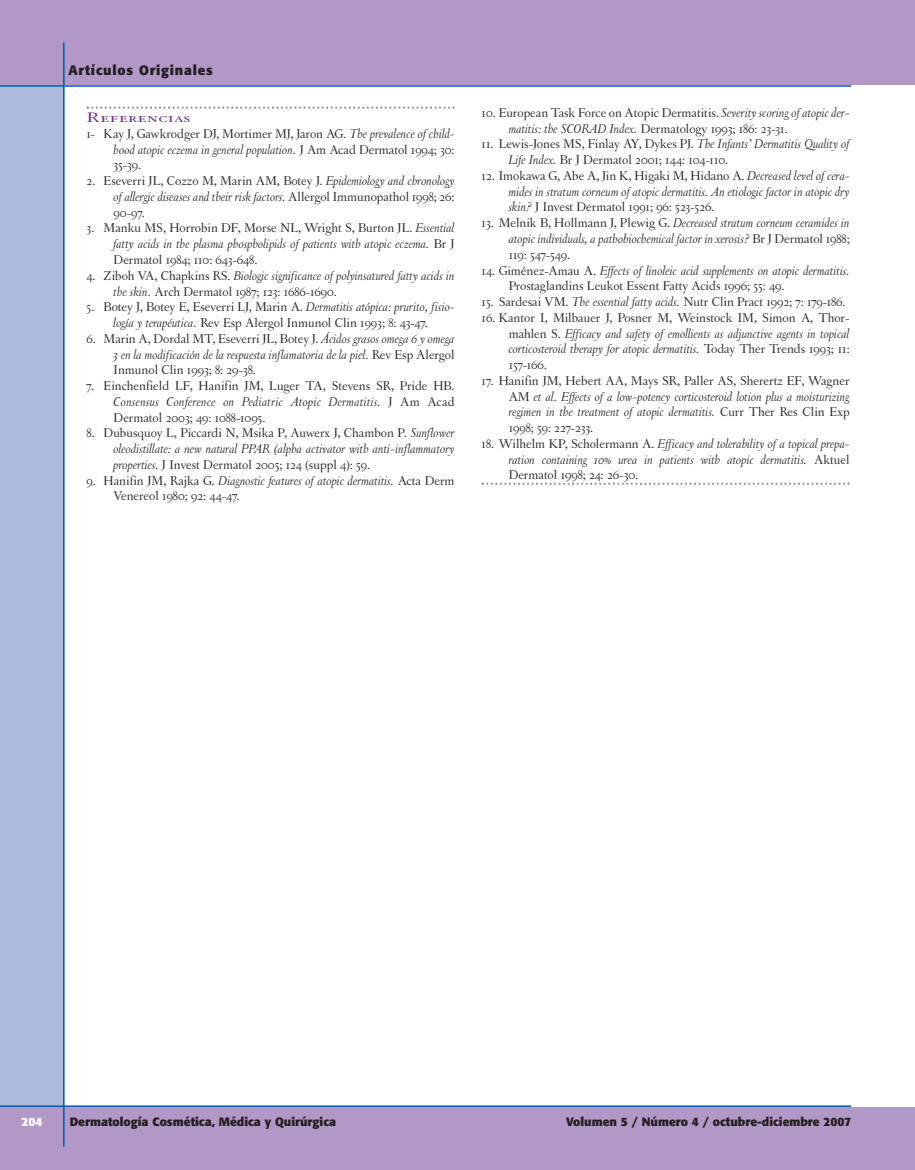
<style>
.page{position:relative;width:915px;height:1170px;background:#fff}
.page>*{position:absolute;margin:0;border:0;box-sizing:border-box;transform-origin:0 0}
.t1{font:15px "Granjon SC";color:#6a288a;scale:1.4 1}
.t2{font:italic 13.5px/15.8px "Letras Oldstyle";color:#231f20;text-align:justify}
.t3{font:13.5px/15.8px "Letras Oldstyle";color:#231f20;text-align:justify}
.t4{font:700 13.5px "Formata";letter-spacing:.06em;color:#231f20}
.t5{font:700 12px "Formata";color:#231f20}
.t6{font:700 12px "Formata";color:#fff}
.s1{font-style:italic}
.s2{font-style:normal}
</style>
<div class="page">
<div style="left:0;top:0;width:64px;height:1169px;background:#adbadd"></div>
<div style="left:0;top:1106px;width:914px;height:63px;background:#b298c6"></div>
<svg style="left:87px;top:106px;width:367px;height:3px"></svg>
<svg style="left:481px;top:482px;width:368px;height:3px"></svg>
<div style="left:0;top:0;width:914px;height:85px;background:#b298c6"></div>
<hr style="left:0;top:1105px;width:850px;height:1px;background:#015ba9">
<hr style="left:0;top:85px;width:850px;height:2px;background:#015ba9">
<hr style="left:63px;top:43px;width:2px;height:1103px;background:#015ba9">
<p class="t4" style="left:68px;top:64px;width:146px">Artículos Originales</p>
<p class="t1" style="left:87px;top:112px;width:76px">Referencias</p>
<p class="t3" style="left:114px;top:125px;width:342px;text-indent:-27px">1- Kay J, Gawkrodger DJ, Mortimer MJ, Jaron AG. <span class="s1">The prevalence of child&shy;hood atopic eczema in general population.</span> J Am Acad Dermatol 1994; 30:<br>35-39.</p>
<p class="t3" style="left:114px;top:173px;width:342px;text-indent:-27px">2. Eseverri JL, Cozzo M, Marin AM, Botey J. <span class="s1">Epidemiology and chronology of allergic diseases and their risk factors.</span> Allergol Immunopathol 1998; 26:<br>90-97.</p>
<p class="t3" style="left:114px;top:220px;width:342px;text-indent:-27px">3. Manku MS, Horrobin DF, Morse NL, Wright S, Burton JL. <span class="s1">Essential fatty acids in the plasma phospholipids of patients with atopic eczema.</span> Br J Dermatol 1984; 110: 643-648.</p>
<p class="t2" style="left:114px;top:267px;width:342px;text-indent:-27px"><span class="s2">4. Ziboh VA, Chapkins RS.</span> Biologic significance of polyinsatured fatty acids in the skin. <span class="s2">Arch Dermatol 1987; 123: 1686-1690.</span></p>
<p class="t3" style="left:87px;top:299px;width:369px;text-align:center">5. Botey J, Botey E, Eseverri LJ, Marin A. <span class="s1">Dermatitis atópica: prurito, fisio&shy;logía y terapéutica.</span> Rev Esp Alergol Inmunol Clin 1993; 8: 43-47.</p>
<p class="t2" style="left:114px;top:330px;width:342px;text-indent:-27px"><span class="s2">6. Marin A, Dordal MT, Eseverri JL, Botey J.</span> Ácidos grasos omega 6 y omega 3 en la modificación de la respuesta inflamatoria de la piel. <span class="s2">Rev Esp Alergol Inmunol Clin 1993; 8: 29-38.</span></p>
<p class="t3" style="left:114px;top:377px;width:342px;text-indent:-27px">7. Einchenfield LF, Hanifin JM, Luger TA, Stevens SR, Pride HB.<br><span class="s1">Consensus Conference on Pediatric Atopic Dermatitis.</span> J Am Acad Dermatol 2003; 49: 1088-1095.</p>
<p class="t2" style="left:114px;top:425px;width:342px;text-indent:-27px"><span class="s2">8. Dubusquoy L, Piccardi N, Msika P, Auwerx J, Chambon P.</span> Sunflower oleodistillate: a new natural PPAR (alpha activator with anti-inflammatory properties. <span class="s2">J Invest Dermatol 2005; 124 (suppl 4): 59.</span></p>
<p class="t3" style="left:114px;top:472px;width:342px;text-indent:-27px">9. Hanifin JM, Rajka G. <span class="s1">Diagnostic features of atopic dermatitis.</span> Acta Derm<br>Venereol 1980; 92: 44-47.</p>
<p class="t3" style="left:508px;top:104px;width:342px;text-indent:-27px">10. European Task Force on Atopic Dermatitis. <span class="s1">Severity scoring of atopic der&shy;matitis: the SCORAD Index.</span> Dermatology 1993; 186: 23-31.</p>
<p class="t3" style="left:508px;top:136px;width:342px;text-indent:-27px">11. Lewis-Jones MS, Finlay AY, Dykes PJ. <span class="s1">The Infants’ Dermatitis Quality of<br>Life Index.</span> Br J Dermatol 2001; 144: 104-110.</p>
<p class="t2" style="left:508px;top:167px;width:342px;text-indent:-27px"><span class="s2">12. Imokawa G, Abe A, Jin K, Higaki M, Hidano A.</span> Decreased level of cera&shy;mides in stratum corneum of atopic dermatitis. An etiologic factor in atopic dry skin? <span class="s2">J Invest Dermatol 1991; 96: 523-526.</span></p>
<p class="t2" style="left:508px;top:215px;width:342px;text-indent:-27px"><span class="s2">13. Melnik B, Hollmann J, Plewig G.</span> Decreased stratum corneum ceramides in atopic individuals, a pathobiochemical factor in xerosis? <span class="s2">Br J Dermatol 1988; 119: 547-549.</span></p>
<p class="t3" style="left:508px;top:262px;width:342px;text-indent:-27px">14. Giménez-Amau A. <span class="s1">Effects of linoleic acid supplements on atopic dermatitis.<br></span>Prostaglandins Leukot Essent Fatty Acids 1996; 55: 49.</p>
<p class="t3" style="left:481px;top:293px;width:365px">15. Sardesai VM. <span class="s1">The essential fatty acids.</span> Nutr Clin Pract 1992; 7: 179-186.</p>
<p class="t2" style="left:508px;top:309px;width:342px;text-indent:-27px"><span class="s2">16. Kantor I, Milbauer J, Posner M, Weinstock IM, Simon A, Thor&shy;mahlen S.</span> Efficacy and safety of emollients as adjunctive agents in topical corticosteroid therapy for atopic dermatitis. <span class="s2">Today Ther Trends 1993; 11:<br>157-166.</span></p>
<p class="t2" style="left:508px;top:372px;width:342px;text-indent:-27px"><span class="s2">17. Hanifin JM, Hebert AA, Mays SR, Paller AS, Sherertz EF, Wagner AM</span> et al. Effects of a low-potency corticosteroid lotion plus a moisturizing regimen in the treatment of atopic dermatitis. <span class="s2">Curr Ther Res Clin Exp 1998; 59: 227-233.</span></p>
<p class="t2" style="left:508px;top:435px;width:342px;text-indent:-27px"><span class="s2">18. Wilhelm KP, Scholermann A.</span> Efficacy and tolerability of a topical prepa&shy;ration containing 10% urea in patients with atopic dermatitis. <span class="s2">Aktuel Dermatol 1998; 24: 26-30.</span></p>
<p class="t6" style="left:21px;top:1116px;width:22px">204</p>
<p class="t5" style="left:70px;top:1116px;width:268px">Dermatología Cosmética, Médica y Quirúrgica</p>
<p class="t5" style="left:566px;top:1116px;width:286px">Volumen 5 / Número 4 / octubre-diciembre 2007</p>
</div>
